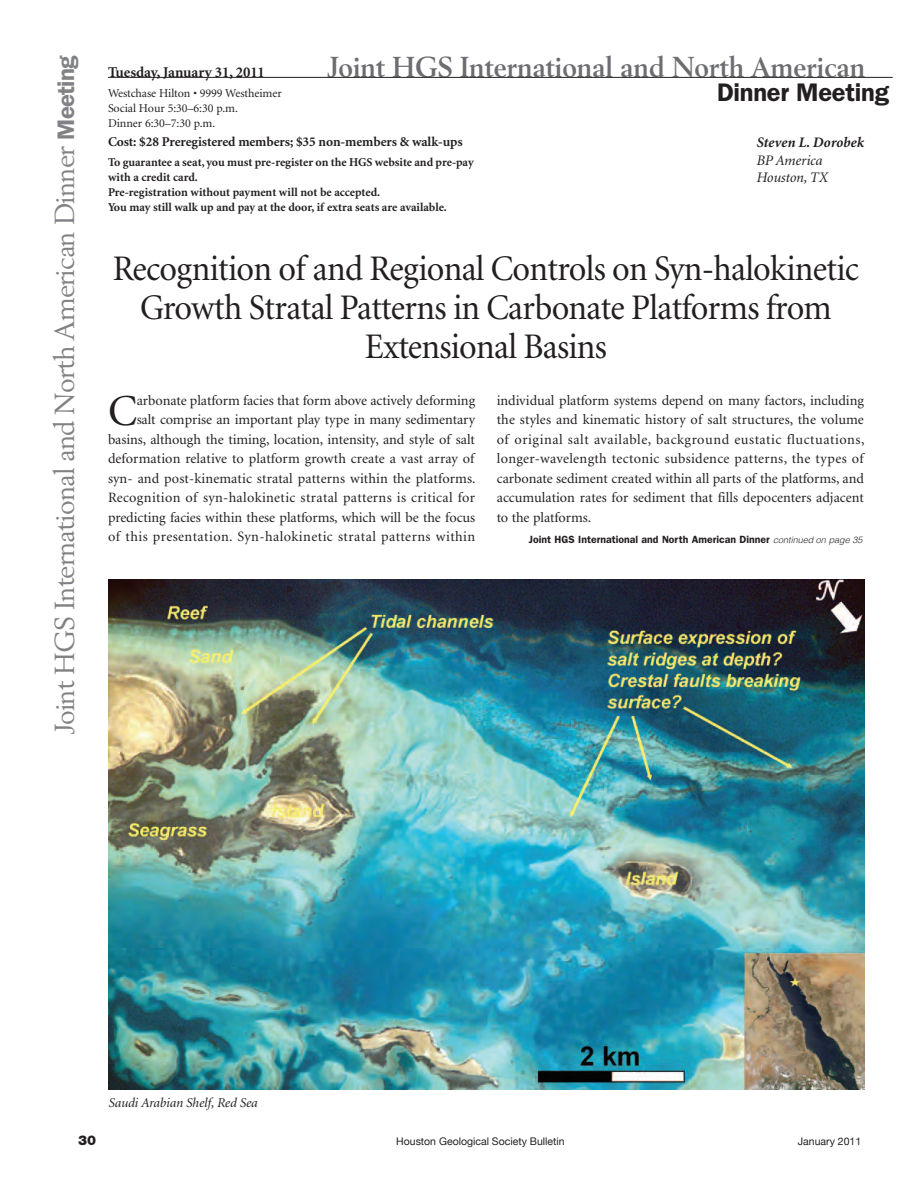
<style>
.page{position:relative;width:918px;height:1188px;background:#fff}
.page>*{position:absolute;margin:0;border:0;box-sizing:border-box;transform-origin:0 0}
.t1{font:44.25px "Minion";color:#231f20}
.t2{font:36px/39px "Minion";letter-spacing:-.02em;color:#231f20;text-align:center;scale:.95 1}
.t3{font:700 28.5px "Berling";color:#6c6d70;scale:.95 1}
.t4{font:27.3px "Berling";letter-spacing:-.03em;color:#808285}
.t5{font:600 25.5px "Franklin Gothic";letter-spacing:-.01em;color:#231f20}
.t6{font:700 15px "Minion";letter-spacing:-.005em;color:#231f20}
.t7{font:italic 14.55px/17.4px "Minion";letter-spacing:-.005em;color:#231f20}
.t8{font:italic 700 14.55px "Minion";color:#231f20}
.t9{font:14.25px/19.5px "Minion";color:#231f20;text-align:right}
.t10{font:700 13.5px "Minion";letter-spacing:-.005em;color:#231f20}
.t11{font:italic 13.5px "Minion";letter-spacing:-.005em;color:#231f20}
.t12{font:900 13.5px "Helvetica Neue";color:#231f20}
.t13{font:700 12px/15px "Minion";color:#231f20}
.t14{font:12px/15px "Minion";letter-spacing:-.005em;color:#231f20}
.t15{font:600 10.5px "Franklin Gothic";color:#231f20}
.t16{font:10.5px "Helvetica Neue";color:#231f20}
.s1{font-family:"Franklin Gothic";font-weight:600;font-size:24px}
.s2{font-family:"Helvetica";font-weight:300;font-style:italic;font-size:9px}
</style>
<div class="page">
<hr style="left:108px;top:77px;width:785px;height:1px;background:#231f20">
<img style="left:108px;top:580px;width:756px;height:510px">
<h3 class="t4" style="left:53px;top:734px;width:680px;rotate:-90deg">Joint HGS International and North American Dinner <span class="s1">Meeting</span></h3>
<h3 class="t3" style="left:327px;top:56px;width:568px">Joint HGS International and North American</h3>
<p class="t6" style="left:108px;top:67px;width:159px">Tuesday, January 31, 2011</p>
<p class="t14" style="left:108px;top:86px;width:175px">Westchase Hilton • 9999 Westheimer<br>Social Hour 5:30–6:30 p.m.<br>Dinner 6:30–7:30 p.m.</p>
<p class="t10" style="left:108px;top:137px;width:356px">Cost: $28 Preregistered members; $35 non-members &amp; walk-ups</p>
<p class="t13" style="left:108px;top:155px;width:367px">To guarantee a seat, you must pre-register on the HGS website and pre-pay with a credit card.<br>Pre-registration without payment will not be accepted.<br>You may still walk up and pay at the door, if extra seats are available.</p>
<h3 class="t5" style="left:717px;top:84px;width:173px">Dinner Meeting</h3>
<p class="t8" style="left:756px;top:137px;width:109px">Steven L. Dorobek</p>
<p class="t7" style="left:756px;top:152px;width:73px">BP America<br>Houston, TX</p>
<h2 class="t2" style="left:113px;top:252px;width:787px">Recognition of and Regional Controls on Syn-halokinetic<br>Growth Stratal Patterns in Carbonate Platforms from<br>Extensional Basins</h2>
<p class="t9" style="left:108px;top:392px;width:369px">arbonate platform facies that form above actively deforming<br>salt comprise an important play type in many sedimentary basins, although the timing, location, intensity, and style of salt deformation relative to platform growth create a vast array of syn- and post-kinematic stratal patterns within the platforms.<br>Recognition of syn-halokinetic stratal patterns is critical for predicting facies within these platforms, which will be the focus of this presentation. Syn-halokinetic stratal patterns within</p>
<p class="t9" style="left:497px;top:392px;width:369px;text-align:justify">individual platform systems depend on many factors, including the styles and kinematic history of salt structures, the volume of original salt available, background eustatic fluctuations, longer-wavelength tectonic subsidence patterns, the types of carbonate sediment created within all parts of the platforms, and accumulation rates for sediment that fills depocenters adjacent to the platforms.</p>
<h1 class="t1" style="left:108px;top:393px;width:31px">C</h1>
<p class="t15" style="left:529px;top:536px;width:335px">Joint HGS International and North American Dinner <span class="s2">continued on page 35</span></p>
<p class="t11" style="left:108px;top:1098px;width:151px">Saudi Arabian Shelf, Red Sea</p>
<p class="t12" style="left:78px;top:1136px;width:19px">30</p>
<p class="t16" style="left:396px;top:1135px;width:170px">Houston Geological Society Bulletin</p>
<p class="t16" style="left:798px;top:1135px;width:65px">January 2011</p>
</div>
